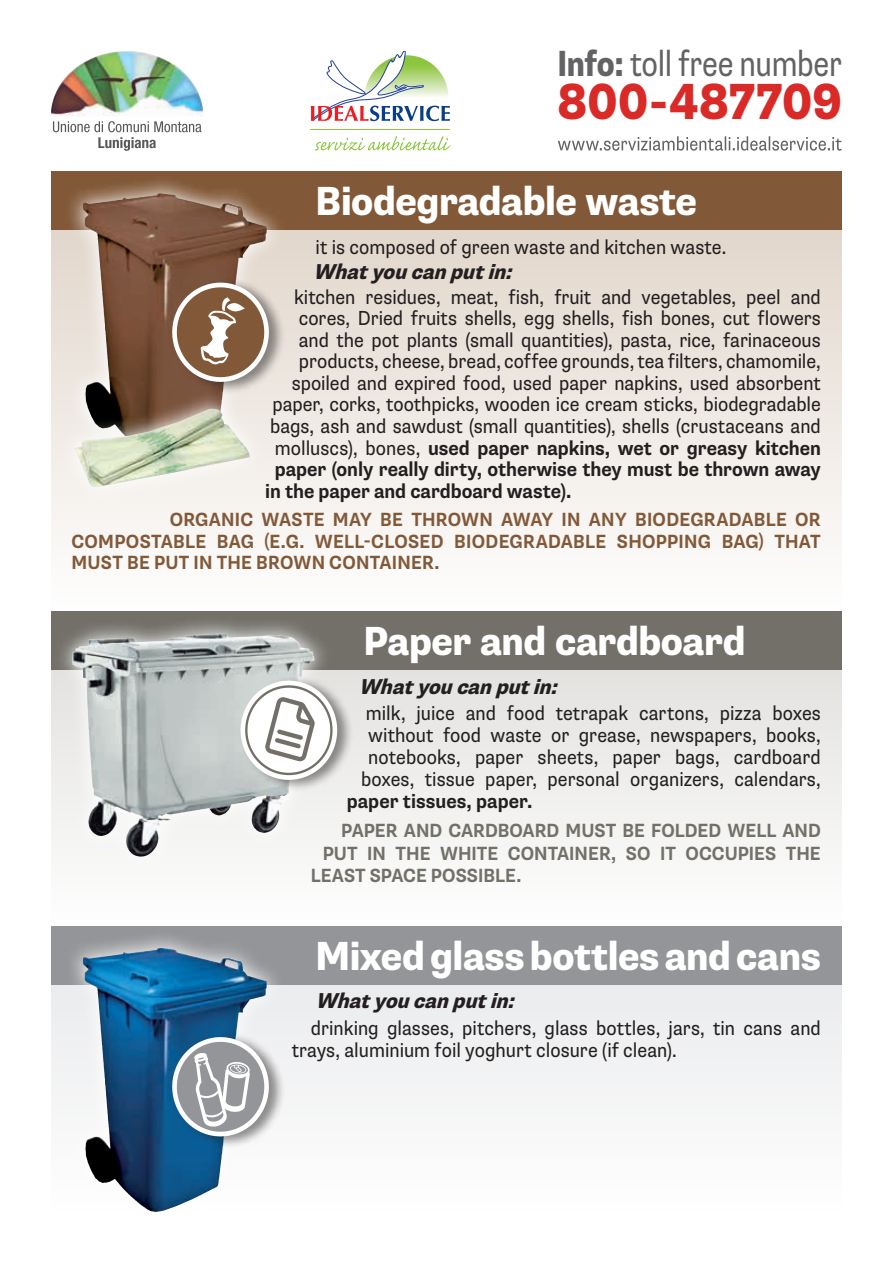
<style>
.page{position:relative;width:893px;height:1263px;background:#fff}
.page>*{position:absolute;margin:0;border:0;box-sizing:border-box;transform-origin:0 0}
.t1{font:800 50.85px "Supria Sans";letter-spacing:.01em;color:#da2a28;scale:.85 1}
.t2{font:800 40.65px "Supria Sans";letter-spacing:-.01em;color:#fff;scale:.9 1}
.t3{font:36.45px "Supria Sans";letter-spacing:-.01em;color:#636366;scale:.81 1}
.t4{font:italic 800 21.6px "Supria Sans";color:#231f20;scale:.9 1}
.t5{font:20.4px/22.2px "Supria Sans";color:#231f20;scale:.9 1}
.t6{font:700 20.4px "Supria Sans";letter-spacing:-.005em;color:#231f20;scale:.9 1}
.t7{font:700 19.2px/21.6px "Supria Sans";letter-spacing:.015em;color:#825938;text-align:justify;scale:.9 1}
.t8{font:700 19.2px "Supria Sans";color:#727068;scale:.9 1}
.s1{font-weight:800}
.s2{font-weight:400}
</style>
<div class="page">
<svg style="left:51px;top:670px;width:791px;height:175px;fill:#ececea"></svg>
<div style="left:51px;top:926px;width:791px;height:286px;background:#f4f5f6"></div>
<div style="left:51px;top:612px;width:791px;height:58px;background:#727068"></div>
<div style="left:51px;top:926px;width:791px;height:58px;background:#939598"></div>
<svg style="left:51px;top:230px;width:791px;height:382px"></svg>
<div style="left:51px;top:172px;width:791px;height:58px;background:#825938"></div>
<svg style="left:65px;top:181px;width:220px;height:294px"></svg>
<img style="left:83px;top:194px;width:75px;height:197px">
<svg style="left:65px;top:937px;width:220px;height:275px"></svg>
<img style="left:83px;top:948px;width:75px;height:166px">
<div style="left:171px;top:277px;width:115px;height:117px;background:#231f20;opacity:.5"></div>
<svg style="left:170px;top:280px;width:102px;height:105px"></svg>
<svg style="left:54px;top:622px;width:278px;height:235px"></svg>
<img style="left:72px;top:633px;width:151px;height:201px">
<div style="left:239px;top:675px;width:115px;height:117px;background:#231f20;opacity:.5"></div>
<svg style="left:238px;top:678px;width:102px;height:105px"></svg>
<div style="left:171px;top:1031px;width:115px;height:118px;background:#231f20;opacity:.5"></div>
<svg style="left:170px;top:1034px;width:102px;height:105px"></svg>
<svg style="left:53px;top:121px;width:149px;height:30px"></svg>
<img style="left:51px;top:51px;width:152px;height:65px">
<hr style="left:310px;top:129px;width:140px;height:1px;background:#8bc63e">
<svg style="left:311px;top:51px;width:139px;height:70px"></svg>
<svg style="left:315px;top:136px;width:135px;height:15px"></svg>
<svg style="left:58px;top:391px;width:209px;height:114px"></svg>
<img style="left:113px;top:409px;width:98px;height:28px">
<svg style="left:558px;top:136px;width:283px;height:15px"></svg>
<h3 class="t3" style="left:558px;top:42px;width:353px"><span class="s1">Info:</span> toll free number</h3>
<h1 class="t1" style="left:558px;top:70px;width:336px">800-487709</h1>
<h2 class="t2" style="left:316px;top:176px;width:425px">Biodegradable waste</h2>
<p class="t5" style="left:316px;top:236px;width:458px">it is composed of green waste and kitchen waste.</p>
<p class="t4" style="left:313px;top:258px;width:230px">Whatyoucanputin:</p>
<p class="t5" style="left:294px;top:286px;width:587px">kitchen residues, meat, fish, fruit and vegetables, peel and</p>
<p class="t5" style="left:299px;top:307px;width:582px">cores, Dried fruits shells, egg shells, fish bones, cut flowers</p>
<p class="t5" style="left:299px;top:329px;width:581px">and the pot plants (small quantities), pasta, rice, farinaceous</p>
<p class="t5" style="left:299px;top:351px;width:581px">products, cheese, bread, coffee grounds, tea filters, chamomile,</p>
<p class="t5" style="left:292px;top:372px;width:589px">spoiled and expired food, used paper napkins, used absorbent</p>
<p class="t5" style="left:273px;top:394px;width:611px">paper, corks, toothpicks, wooden ice cream sticks, biodegradable</p>
<p class="t5" style="left:270px;top:415px;width:613px">bags, ash and sawdust (small quantities), shells (crustaceans and</p>
<p class="t6" style="left:275px;top:435px;width:608px"><span class="s2">molluscs), bones,</span> used paper napkins, wet or greasy kitchen</p>
<p class="t6" style="left:275px;top:457px;width:608px">paper (only really dirty, otherwise they must be thrown away</p>
<p class="t6" style="left:265px;top:478px;width:342px">in the paper and cardboard waste).</p>
<p class="t7" style="left:72px;top:509px;width:834px;text-indent:98px">ORGANIC WASTE MAY BE THROWN AWAY IN ANY BIODEGRADABLE OR COMPOSTABLE BAG (E.G. WELL-CLOSED BIODEGRADABLE SHOPPING BAG) THAT MUST BE PUT IN THE BROWN CONTAINER.</p>
<h2 class="t2" style="left:364px;top:616px;width:426px">Paper and cardboard</h2>
<p class="t4" style="left:359px;top:673px;width:230px">Whatyoucanputin:</p>
<p class="t5" style="left:361px;top:702px;width:512px;text-align:center">milk, juice and food tetrapak cartons, pizza boxes without food waste or grease, newspapers, books, notebooks, paper sheets, paper bags, cardboard boxes, tissue paper, personal organizers, calendars,</p>
<p class="t6" style="left:347px;top:789px;width:208px">paper tissues, paper.</p>
<p class="t8" style="left:341px;top:819px;width:534px">PAPER AND CARDBOARD MUST BE FOLDED WELL AND</p>
<p class="t8" style="left:323px;top:841px;width:555px">PUT IN THE WHITE CONTAINER, SO IT OCCUPIES THE</p>
<p class="t8" style="left:311px;top:863px;width:235px">LEAST SPACE POSSIBLE.</p>
<h2 class="t2" style="left:316px;top:931px;width:563px">Mixed glass bottles and cans</h2>
<p class="t4" style="left:316px;top:987px;width:230px">Whatyoucanputin:</p>
<p class="t5" style="left:292px;top:1018px;width:589px;line-height:21.1px;text-indent:19px">drinking glasses, pitchers, glass bottles, jars, tin cans and trays, aluminium foil yoghurt closure (if clean).</p>
</div>
